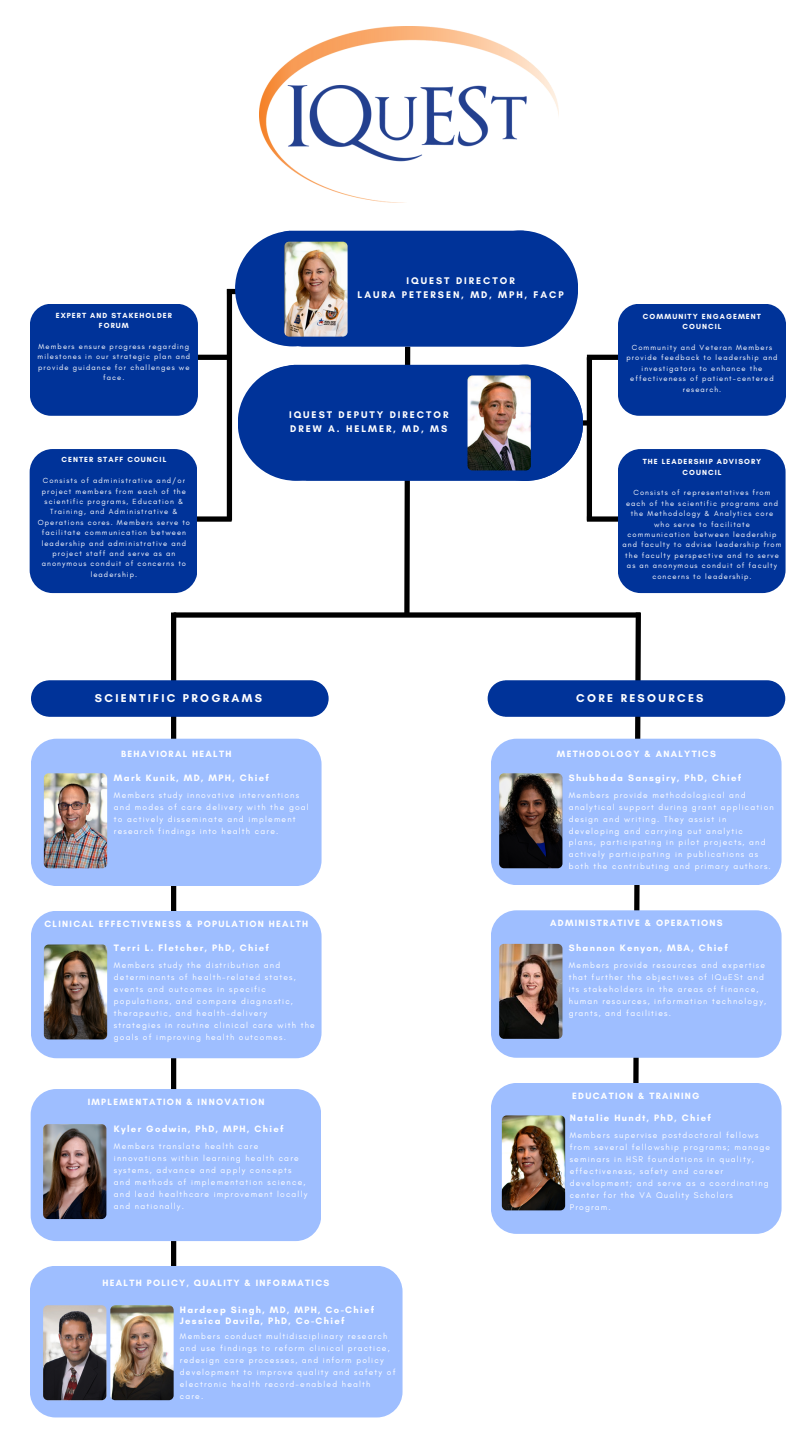
<style>
.page{position:relative;width:810px;height:1440px;background:#fff}
.page>*{position:absolute;margin:0;border:0;box-sizing:border-box;transform-origin:0 0}
.t1{font:700 11.6px "Glacial Indifference";letter-spacing:.2em;color:#fff}
.t2{font:700 9.8px/13.5px "Glacial Indifference";letter-spacing:.2em;color:#fff;text-align:center}
.t3{font:700 9.5px/10.6px "Glacial Indifference";letter-spacing:.14em;color:#fff}
.t4{font:700 9.3px "Glacial Indifference";letter-spacing:.14em;color:#fff}
.t5{font:8.5px/12px "Glacial Indifference";letter-spacing:.14em;color:#fff}
.t6{font:7.6px/10.4px "Glacial Indifference";letter-spacing:.14em;color:#fff;text-align:center}
.t7{font:700 7.6px/10.4px "Glacial Indifference";letter-spacing:.14em;color:#fff;text-align:center}
</style>
<div class="page">
<div style="left:171px;top:613px;width:5px;height:676px;background:#000"></div>
<div style="left:31px;top:739px;width:291px;height:147px;background:#9ebeff;border-radius:26px"></div>
<div style="left:31px;top:680px;width:298px;height:37px;background:#039;border-radius:18px"></div>
<div style="left:31px;top:911px;width:291px;height:147px;background:#9ebeff;border-radius:26px"></div>
<svg style="left:631px;top:612px;width:13px;height:471px"></svg>
<div style="left:491px;top:739px;width:290px;height:146px;background:#9ebeff;border-radius:26px"></div>
<div style="left:491px;top:910px;width:291px;height:148px;background:#9ebeff;border-radius:26px"></div>
<div style="left:491px;top:1083px;width:291px;height:151px;background:#9ebeff;border-radius:26px"></div>
<div style="left:179px;top:355px;width:52px;height:5px;background:#000"></div>
<div style="left:30px;top:304px;width:168px;height:112px;background:#039;border-radius:21px"></div>
<div style="left:488px;top:680px;width:297px;height:37px;background:#039;border-radius:18px"></div>
<div style="left:587px;top:355px;width:54px;height:5px;background:#000"></div>
<div style="left:618px;top:304px;width:168px;height:112px;background:#039;border-radius:21px"></div>
<div style="left:587px;top:516px;width:52px;height:6px;background:#000"></div>
<div style="left:179px;top:516px;width:53px;height:6px;background:#000"></div>
<div style="left:30px;top:449px;width:167px;height:144px;background:#039;border-radius:23px"></div>
<div style="left:227px;top:289px;width:52px;height:5px;background:#000"></div>
<div style="left:174px;top:612px;width:466px;height:6px;background:#000"></div>
<div style="left:227px;top:289px;width:5px;height:232px;background:#000"></div>
<div style="left:587px;top:357px;width:5px;height:164px;background:#000"></div>
<img style="left:260px;top:27px;width:298px;height:175px">
<img style="left:499px;top:773px;width:63px;height:95px;border-radius:5px">
<img style="left:499px;top:944px;width:63px;height:95px;border-radius:5px">
<img style="left:502px;top:1115px;width:63px;height:95px;border-radius:5px">
<img style="left:44px;top:773px;width:63px;height:95px;border-radius:5px">
<img style="left:44px;top:944px;width:63px;height:95px;border-radius:5px">
<div style="left:536px;top:420px;width:53px;height:6px;background:#000"></div>
<svg style="left:402px;top:347px;width:11px;height:271px"></svg>
<div style="left:268px;top:281px;width:297px;height:37px;background:#039;border-radius:18px"></div>
<div style="left:271px;top:231px;width:269px;height:36px;background:#039;border-radius:18px"></div>
<div style="left:251px;top:253px;width:314px;height:39px;background:#039;border-radius:19px"></div>
<div style="left:235px;top:231px;width:116px;height:115px;background:#039;border-radius:50%"></div>
<div style="left:463px;top:230px;width:115px;height:117px;background:#039;border-radius:50%"></div>
<div style="left:281px;top:305px;width:254px;height:42px;background:#039;border-radius:21px"></div>
<img style="left:284px;top:242px;width:64px;height:95px;border-radius:5px">
<div style="left:618px;top:449px;width:167px;height:144px;background:#039;border-radius:23px"></div>
<div style="left:30px;top:1266px;width:372px;height:151px;background:#9ebeff;border-radius:26px"></div>
<div style="left:31px;top:1089px;width:290px;height:152px;background:#9ebeff;border-radius:26px"></div>
<img style="left:43px;top:1124px;width:63px;height:95px;border-radius:5px">
<img style="left:110px;top:1305px;width:64px;height:95px;border-radius:5px">
<img style="left:43px;top:1305px;width:63px;height:95px;border-radius:5px">
<div style="left:273px;top:416px;width:297px;height:36px;background:#039;border-radius:18px"></div>
<div style="left:276px;top:365px;width:269px;height:36px;background:#039;border-radius:18px"></div>
<div style="left:255px;top:387px;width:315px;height:39px;background:#039;border-radius:19px"></div>
<div style="left:240px;top:365px;width:115px;height:116px;background:#039;border-radius:50%"></div>
<div style="left:468px;top:365px;width:115px;height:116px;background:#039;border-radius:50%"></div>
<div style="left:286px;top:439px;width:254px;height:42px;background:#039;border-radius:21px"></div>
<img style="left:468px;top:375px;width:63px;height:95px;border-radius:5px">
<p class="t7" style="left:56px;top:310px;width:118px">EXPERT AND STAKEHOLDER<br>FORUM</p>
<p class="t6" style="left:38px;top:341px;width:154px">Members ensure progress regarding milestones in our strategic plan and provide guidance for challenges we face.</p>
<p class="t7" style="left:61px;top:455px;width:107px">CENTER STAFF COUNCIL</p>
<p class="t6" style="left:38px;top:475px;width:154px">Consists of administrative and/or project members from each of the scientific programs, Education &amp;<br>Training, and Administrative &amp;<br>Operations cores. Members serve to facilitate communication between leadership and administrative and project staff and serve as an anonymous conduit of concerns to leadership.</p>
<p class="t2" style="left:358px;top:274px;width:208px">IQUEST DIRECTOR<br>LAURA PETERSEN, MD, MPH, FACP</p>
<h3 class="t2" style="left:289px;top:408px;width:161px;text-align:left">IQUEST DEPUTY DIRECTOR<br>DREW A. HELMER, MD, MS</h3>
<p class="t7" style="left:643px;top:311px;width:120px">COMMUNITY ENGAGEMENT<br>COUNCIL</p>
<p class="t6" style="left:626px;top:342px;width:153px">Community and Veteran Members provide feedback to leadership and investigators to enhance the effectiveness of patient-centered research.</p>
<p class="t7" style="left:643px;top:456px;width:120px">THE LEADERSHIP ADVISORY<br>COUNCIL</p>
<p class="t6" style="left:623px;top:488px;width:161px">Consists of representatives from<br>each of the scientific programs and the Methodology &amp; Analytics core who serve to facilitate communication between leadership and faculty to advise leadership from the faculty perspective and to serve as an anonymous conduit of faculty concerns to leadership.</p>
<h2 class="t1" style="left:95px;top:691px;width:169px">SCIENTIFIC PROGRAMS</h2>
<h4 class="t1" style="left:576px;top:691px;width:129px">CORE RESOURCES</h4>
<p class="t4" style="left:121px;top:748px;width:112px">BEHAVIORAL HEALTH</p>
<h3 class="t3" style="left:114px;top:773px;width:156px">Mark Kunik, MD, MPH, Chief</h3>
<h4 class="t5" style="left:114px;top:789px;width:196px">Members study innovative interventions and modes of care delivery with the goal to actively disseminate and implement research findings into health care.</h4>
<h2 class="t4" style="left:44px;top:918px;width:265px">CLINICAL EFFECTIVENESS &amp; POPULATION HEALTH</h2>
<p class="t3" style="left:114px;top:942px;width:157px">Terri L. Fletcher, PhD, Chief</p>
<h3 class="t5" style="left:114px;top:959px;width:202px">Members study the distribution and determinants of health-related states, events and outcomes in specific populations, and compare diagnostic, therapeutic, and health-delivery strategies in routine clinical care with the goals of improving health outcomes.</h3>
<h3 class="t4" style="left:88px;top:1097px;width:178px">IMPLEMENTATION &amp; INNOVATION</h3>
<h4 class="t3" style="left:114px;top:1124px;width:171px">Kyler Godwin, PhD, MPH, Chief</h4>
<h2 class="t5" style="left:114px;top:1140px;width:195px">Members translate health care innovations within learning health care systems, advance and apply concepts and methods of implementation science, and lead healthcare improvement locally and nationally.</h2>
<h4 class="t4" style="left:102px;top:1277px;width:229px">HEALTH POLICY, QUALITY &amp; INFORMATICS</h4>
<h2 class="t3" style="left:180px;top:1305px;width:196px">Hardeep Singh, MD, MPH, Co-Chief<br>Jessica Davila, PhD, Co-Chief</h2>
<p class="t5" style="left:180px;top:1330px;width:217px">Members conduct multidisciplinary research and use findings to reform clinical practice, redesign care processes, and inform policy development to improve quality and safety of electronic health record-enabled health care.</p>
<h2 class="t4" style="left:557px;top:748px;width:161px">METHODOLOGY &amp; ANALYTICS</h2>
<p class="t3" style="left:569px;top:772px;width:174px">Shubhada Sansgiry, PhD, Chief</p>
<h3 class="t5" style="left:569px;top:789px;width:207px">Members provide methodological and analytical support during grant application design and writing. They assist in developing and carrying out analytic<br>plans, participating in pilot projects, and actively participating in publications as both the contributing and primary authors.</h3>
<p class="t4" style="left:550px;top:918px;width:174px">ADMINISTRATIVE &amp; OPERATIONS</p>
<h3 class="t3" style="left:569px;top:942px;width:161px">Shannon Kenyon, MBA, Chief</h3>
<h4 class="t5" style="left:569px;top:959px;width:199px">Members provide resources and expertise that further the objectives of IQuESt and its stakeholders in the areas of finance, human resources, information technology, grants, and facilities.</h4>
<h2 class="t4" style="left:572px;top:1090px;width:129px">EDUCATION &amp; TRAINING</h2>
<p class="t3" style="left:570px;top:1113px;width:143px">Natalie Hundt, PhD, Chief</p>
<p class="t5" style="left:570px;top:1129px;width:202px">Members supervise postdoctoral fellows from several fellowship programs; manage seminars in HSR foundations in quality, effectiveness, safety and career development; and serve as a coordinating center for the VA Quality Scholars Program.</p>
</div>
